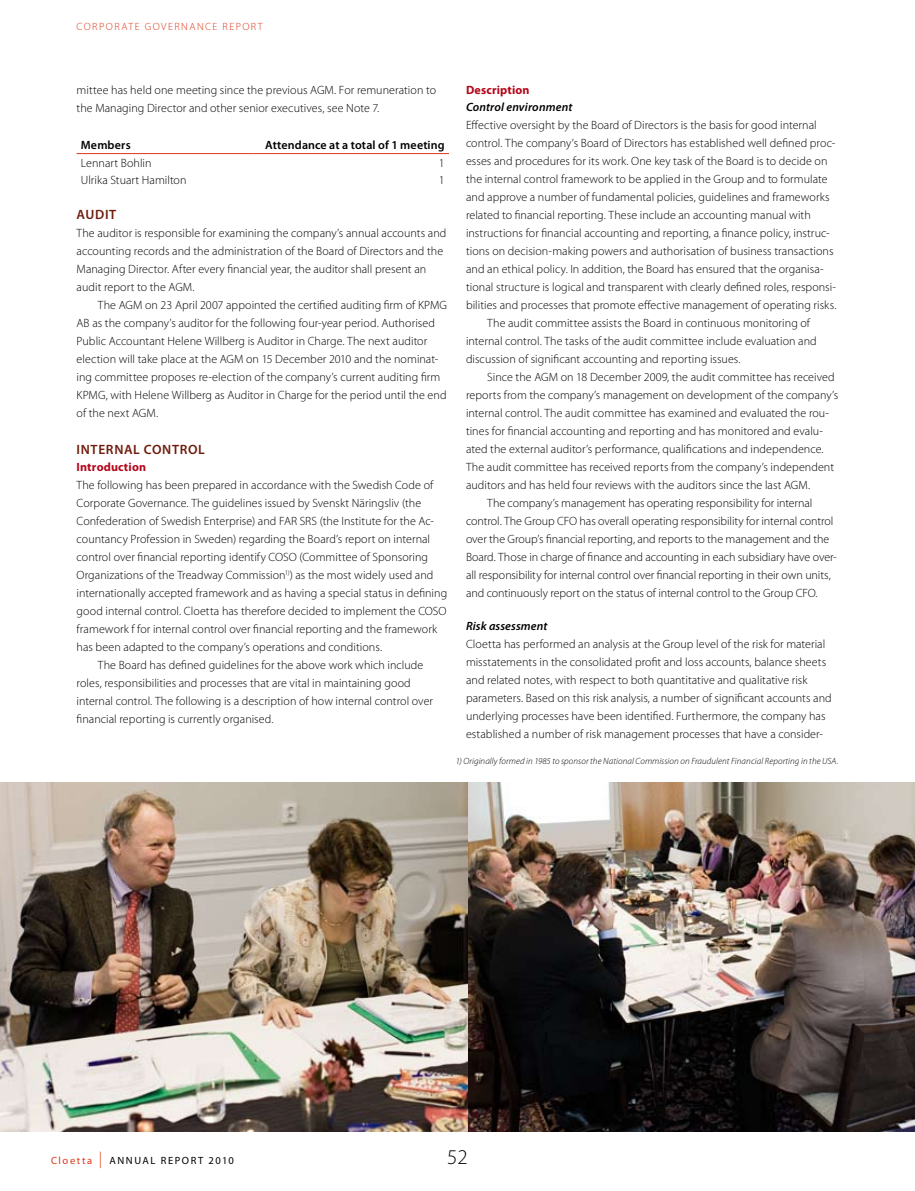
<style>
.page{position:relative;width:915px;height:1191px;background:#fff}
.page>*{position:absolute;margin:0;border:0;box-sizing:border-box;transform-origin:0 0}
.t1{font:300 21px "Myriad Pro";color:#000}
.t2{font:600 13.5px "Myriad Pro";letter-spacing:.045em;color:#6f1e0e}
.t3{font:300 12px/18px "Myriad Pro";letter-spacing:.005em;color:#000}
.t4{font:600 12px "Myriad Pro";letter-spacing:.015em;color:#000}
.t5{font:italic 600 12px "Myriad Pro";letter-spacing:.01em;color:#000}
.t6{font:700 12px "Myriad Pro";letter-spacing:.015em;color:#b3071b}
.t7{font:300 10.5px "Myriad Pro";letter-spacing:.15em;color:#dd3619}
.t8{font:10.5px "Myriad Pro";letter-spacing:.15em;color:#000}
.t9{font:italic 300 9px "Myriad Pro";letter-spacing:.01em;color:#000}
.s1{color:#dd3619}
.s2{font-weight:300;font-size:16.5px;color:#dd3619}
</style>
<div class="page">
<hr style="left:77px;top:153px;width:176px;height:1px;background:#dd3619">
<hr style="left:253px;top:153px;width:196px;height:1px;background:#dd3619">
<img style="left:0;top:782px;width:914px;height:349px">
<p class="t7" style="left:77px;top:20px;width:84px">Corpo rate gove</p>
<p class="t7" style="left:174px;top:20px;width:15px">rnance</p>
<p class="t7" style="left:222px;top:20px;width:15px">repo</p>
<p class="t7" style="left:251px;top:20px;width:13px">rt</p>
<p class="t3" style="left:77px;top:81px;width:361px">mittee has held one meeting since the previous AGM. For remuneration to the Managing Director and other senior executives, see Note 7.</p>
<p class="t4" style="left:81px;top:138px;width:51px">Members</p>
<p class="t4" style="left:265px;top:138px;width:181px">Attendance at a total of 1 meeting</p>
<p class="t3" style="left:81px;top:154px;width:72px">Lennart Bohlin</p>
<p class="t3" style="left:438px;top:154px;width:7px">1</p>
<p class="t3" style="left:81px;top:171px;width:107px">U lrika Stuart Hamilton</p>
<p class="t3" style="left:438px;top:171px;width:7px">1</p>
<p class="t2" style="left:77px;top:206px;width:41px">AUD IT</p>
<p class="t3" style="left:77px;top:224px;width:371px">The auditor is responsible for examining the company’s annual accounts and accounting records and the administration of the Board of Directors and the Managing Director. After every financial year, the auditor shall present an audit report to the AGM.</p>
<p class="t3" style="left:77px;top:296px;width:371px;text-indent:21px">The AGM on 23 April 2007 appointed the certified auditing firm of KPMG AB as the company’s auditor for the following four-year period. Authorised Public Accountant Helene Willberg is Auditor in Charge. The next auditor election will take place at the AGM on 15 December 2010 and the nominat&shy;ing committee proposes re-election of the company’s current auditing firm KPMG, with Helene Willberg as Auditor in Charge for the period until the end of the next AGM.</p>
<p class="t2" style="left:77px;top:441px;width:14px">INTERN</p>
<p class="t2" style="left:124px;top:441px;width:30px">AL CONTROL</p>
<p class="t6" style="left:77px;top:459px;width:71px">Introduction</p>
<p class="t3" style="left:77px;top:475px;width:358px">The following has been prepared in accordance with the Swedish Code of</p>
<p class="t3" style="left:77px;top:493px;width:346px">Corporate Governance. The guidelines issued by Svenskt Näringsliv (the</p>
<p class="t3" style="left:77px;top:511px;width:359px">Confederation of Swedish Enterprise) and FAR SRS (the Institute for the Ac-</p>
<p class="t3" style="left:77px;top:529px;width:355px">countancy Profession in Sweden) regarding the Board’s report on internal</p>
<p class="t3" style="left:77px;top:547px;width:353px">control over financial reporting identify COSO (Committee of Sponsoring</p>
<p class="t3" style="left:77px;top:565px;width:358px">Organizations of the Treadway Commission<sup>1)</sup>) as the most widely used and</p>
<p class="t3" style="left:77px;top:583px;width:372px">internationally accepted framework and as having a special status in defining</p>
<p class="t3" style="left:77px;top:601px;width:371px">good internal control. Cloetta has therefore decided to implement the COSO</p>
<p class="t3" style="left:77px;top:619px;width:362px">framework f for internal control over financial reporting and the framework</p>
<p class="t3" style="left:77px;top:637px;width:307px">has been adapted to the company’s operations and conditions.</p>
<p class="t3" style="left:98px;top:655px;width:327px">The Board has defined guidelines for the above work which include</p>
<p class="t3" style="left:77px;top:673px;width:335px">roles, responsibilities and processes that are vital in maintaining good</p>
<p class="t3" style="left:77px;top:691px;width:358px">internal control. The following is a description of how internal control over</p>
<p class="t3" style="left:77px;top:709px;width:198px">financial reporting is currently organised.</p>
<p class="t6" style="left:466px;top:82px;width:65px">Description</p>
<p class="t5" style="left:466px;top:99px;width:108px">Control environment</p>
<p class="t3" style="left:466px;top:115px;width:352px">Effective oversight by the Board of Directors is the basis for good internal</p>
<p class="t3" style="left:466px;top:133px;width:370px">control. The company’s Board of Directors has established well defined proc-</p>
<p class="t3" style="left:466px;top:151px;width:363px">esses and procedures for its work. One key task of the Board is to decide on</p>
<p class="t3" style="left:466px;top:169px;width:363px">the internal control framework to be applied in the Group and to formulate</p>
<p class="t3" style="left:466px;top:187px;width:365px">and approve a number of fundamental policies, guidelines and frameworks</p>
<p class="t3" style="left:466px;top:205px;width:346px">related to financial reporting. These include an accounting manual with</p>
<p class="t3" style="left:466px;top:223px;width:365px">instructions for financial accounting and reporting, a finance policy, instruc-</p>
<p class="t3" style="left:466px;top:241px;width:369px">tions on decision-making powers and authorisation of business transactions</p>
<p class="t3" style="left:466px;top:259px;width:359px">and an ethical policy. In addition, the Board has ensured that the organisa-</p>
<p class="t3" style="left:466px;top:277px;width:371px">tional structure is logical and transparent with clearly defined roles, responsi-</p>
<p class="t3" style="left:466px;top:295px;width:372px">bilities and processes that promote effective management of operating risks.</p>
<p class="t3" style="left:487px;top:313px;width:324px">The audit committee assists the Board in continuous monitoring of</p>
<p class="t3" style="left:466px;top:331px;width:352px">internal control. The tasks of the audit committee include evaluation and</p>
<p class="t3" style="left:466px;top:349px;width:276px">discussion of significant accounting and reporting issues.</p>
<p class="t3" style="left:487px;top:367px;width:349px">Since the AGM on 18 December 2009, the audit committee has received</p>
<p class="t3" style="left:466px;top:385px;width:373px">reports from the company’s management on development of the company’s</p>
<p class="t3" style="left:466px;top:403px;width:364px">internal control. The audit committee has examined and evaluated the rou-</p>
<p class="t3" style="left:466px;top:421px;width:358px">tines for financial accounting and reporting and has monitored and evalu-</p>
<p class="t3" style="left:466px;top:439px;width:359px">ated the external auditor’s performance, qualifications and independence.</p>
<p class="t3" style="left:466px;top:457px;width:369px">The audit committee has received reports from the company’s independent</p>
<p class="t3" style="left:466px;top:475px;width:345px">auditors and has held four reviews with the auditors since the last AGM.</p>
<p class="t3" style="left:487px;top:493px;width:326px">The company’s management has operating responsibility for internal</p>
<p class="t3" style="left:466px;top:511px;width:369px">control. The Group CFO has overall operating responsibility for internal control</p>
<p class="t3" style="left:466px;top:529px;width:364px">over the Group’s financial reporting, and reports to the management and the</p>
<p class="t3" style="left:466px;top:547px;width:372px">Board. Those in charge of finance and accounting in each subsidiary have over-</p>
<p class="t3" style="left:466px;top:565px;width:366px">all responsibility for internal control over financial reporting in their own units,</p>
<p class="t3" style="left:466px;top:583px;width:353px">and continuously report on the status of internal control to the Group CFO.</p>
<p class="t5" style="left:466px;top:618px;width:83px">Risk assessment</p>
<p class="t3" style="left:466px;top:634px;width:367px">Cloetta has performed an analysis at the Group level of the risk for material misstatements in the consolidated profit and loss accounts, balance sheets and related notes, with respect to both quantitative and qualitative risk parameters. Based on this risk analysis, a number of significant accounts and underlying processes have been identified. Furthermore, the company has established a number of risk management processes that have a consider-</p>
<p class="t9" style="left:455px;top:755px;width:384px">1) Originally formed in 1985 to sponsor the National Commission on Fraudulent Financial Reporting in the USA.</p>
<p class="t8" style="left:51px;top:1153px;width:184px"><span class="s1">Cloetta</span> <span class="s2">|</span> ANNUAL REPORT 2010</p>
<h1 class="t1" style="left:447px;top:1144px;width:22px">52</h1>
</div>
